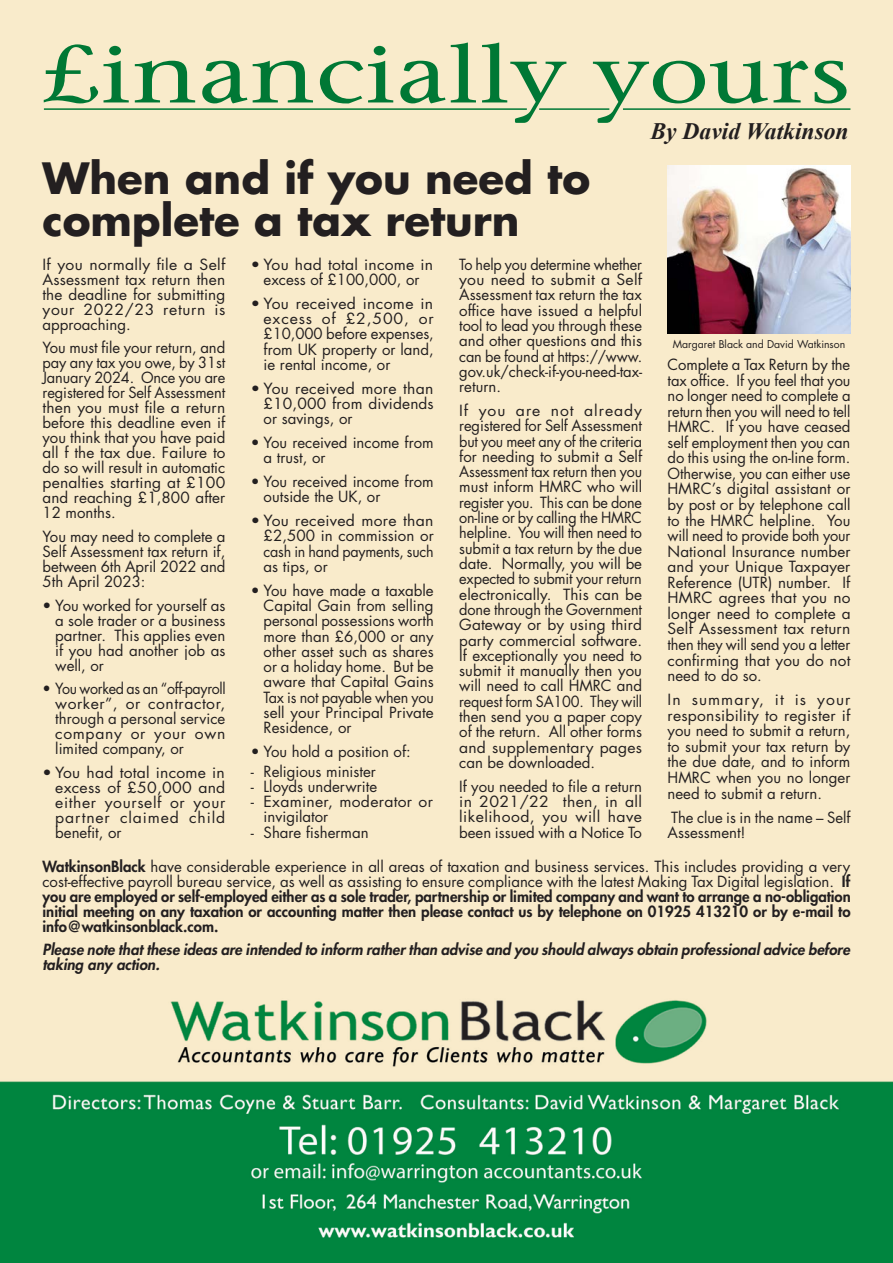
<style>
.page{position:relative;width:893px;height:1263px;background:#fff}
.page>*{position:absolute;margin:0;border:0;box-sizing:border-box;transform-origin:0 0}
.t1{font:500 81.6px "Stone Serif Std";color:#007835;scale:1.24 1}
.t2{font:700 42px/42px "Futura Std";color:#231f20}
.t3{font:italic 700 23.55px "Times New Roman";color:#231f20}
.t4{font:15px/15.6px "Futura Std";color:#231f20;text-align:justify}
.t5{font:15px/15.3px "Futura Std";color:#231f20;text-align:justify;scale:1.05 1}
.t6{font:800 15px/15px "Futura Std";color:#231f20;text-align:justify}
.t7{font:15px/15.3px "Futura Std";color:#231f20;text-align:justify;scale:.96 1}
.t8{font:italic 800 15px/15px "Futura Std";color:#231f20}
.t9{font:15px/15px "Futura Std";color:#231f20;text-align:justify;scale:.95 1}
.t10{font:10.5px "Futura Std";color:#231f20}
.s1{font-weight:400}
</style>
<div class="page">
<img style="left:0;top:0;width:893px;height:1263px">
<hr style="left:44px;top:108px;width:483px;height:2px;background:#007835">
<hr style="left:539px;top:108px;width:70px;height:2px;background:#007835">
<hr style="left:623px;top:108px;width:227px;height:2px;background:#007835">
<img style="left:668px;top:165px;width:182px;height:169px">
<h1 class="t1" style="left:43px;top:26px;width:653px">£inancially yours</h1>
<h3 class="t3" style="left:650px;top:114px;width:200px">By David Watkinson</h3>
<h2 class="t2" style="left:43px;top:157px;width:549px">When and if you need to complete a tax return</h2>
<p class="t5" style="left:43px;top:257px;width:176px">If you normally file a Self Assessment tax return then the deadline for submitting your 2022/23 return is approaching.</p>
<p class="t4" style="left:43px;top:340px;width:184px;line-height:15px">You must file your return, and pay any tax you owe, by 31st January 2024. Once you are registered for Self Assessment then you must file a return before this deadline even if you think that you have paid all f the tax due. Failure to do so will result in automatic penalties starting at £100 and reaching £1,800 after 12 months.</p>
<p class="t4" style="left:43px;top:529px;width:184px;line-height:15px">You may need to complete a Self Assessment tax return if, between 6th April 2022 and 5th April 2023:</p>
<p class="t4" style="left:55px;top:598px;width:172px;line-height:15px;text-indent:-13px">• You worked for yourself as a sole trader or a business partner. This applies even if you had another job as well, or</p>
<p class="t9" style="left:55px;top:681px;width:181px;text-indent:-13px">• You worked as an “off-payroll worker”, or contractor, through a personal service company or your own limited company, or</p>
<p class="t5" style="left:55px;top:765px;width:164px;text-indent:-13px">• You had total income in excess of £50,000 and either yourself or your partner claimed child benefit, or</p>
<p class="t7" style="left:459px;top:257px;width:192px">To help you determine whether you need to submit a Self Assessment tax return the tax office have issued a helpful tool to lead you through these and other questions and this can be found at https://www. gov.uk/check-if-you-need-tax&shy;return.</p>
<p class="t5" style="left:459px;top:403px;width:176px">If you are not already registered for Self Assessment but you meet any of the criteria for needing to submit a Self Assessment tax return then you must inform HMRC who will register you. This can be done on-line or by calling the HMRC helpline. You will then need to submit a tax return by the due date. Normally, you will be expected to submit your return electronically. This can be done through the Government Gateway or by using third party commercial software.<br>If exceptionally you need to submit it manually then you will need to call HMRC and request form SA100. They will then send you a paper copy of the return. All other forms and supplementary pages can be downloaded.</p>
<p class="t4" style="left:459px;top:779px;width:184px">If you needed to file a return in 2021/22 then, in all likelihood, you will have been issued with a Notice To</p>
<p class="t6" style="left:43px;top:859px;width:810px">WatkinsonBlack <span class="s1">have considerable experience in all areas of taxation and business services. This includes providing a very cost-effective payroll bureau service, as well as assisting to ensure compliance with the latest Making Tax Digital legislation.</span> If you are employed or self-employed either as a sole trader, partnership or limited company and want to arrange a no-obligation initial meeting on any taxation or accounting matter then please contact us by telephone on 01925 413210 or by e-mail to info@watkinsonblack.com.</p>
<p class="t8" style="left:43px;top:942px;width:809px">Please note that these ideas are intended to inform rather than advise and you should always obtain professional advice before taking any action.</p>
<p class="t5" style="left:251px;top:257px;width:175px;text-align:center">• You had total income in excess of £100,000, or</p>
<p class="t5" style="left:264px;top:296px;width:164px;text-indent:-13px">• You received income in excess of £2,500, or £10,000 before expenses, from UK property or land, ie rental income, or</p>
<p class="t5" style="left:264px;top:381px;width:164px;text-indent:-13px">• You received more than £10,000 from dividends or savings, or</p>
<p class="t4" style="left:264px;top:435px;width:172px;text-indent:-13px">• You received income from a trust, or</p>
<p class="t4" style="left:264px;top:474px;width:172px;text-indent:-13px">• You received income from outside the UK, or</p>
<p class="t5" style="left:264px;top:513px;width:164px;text-indent:-13px">• You received more than £2,500 in commission or cash in hand payments, such as tips, or</p>
<p class="t4" style="left:264px;top:583px;width:172px;text-indent:-13px">• You have made a taxable Capital Gain from selling personal possessions worth more than £6,000 or any other asset such as shares or a holiday home. But be aware that Capital Gains Tax is not payable when you sell your Principal Private Residence, or</p>
<p class="t4" style="left:251px;top:744px;width:161px">• You hold a position of:</p>
<p class="t4" style="left:251px;top:763px;width:127px">- Religious minister</p>
<p class="t4" style="left:251px;top:779px;width:128px">- Lloyds underwrite</p>
<p class="t5" style="left:264px;top:794px;width:163px;text-indent:-13px">- Examiner, moderator or invigilator</p>
<p class="t4" style="left:251px;top:824px;width:119px">- Share fisherman</p>
<p class="t10" style="left:673px;top:338px;width:174px">Margaret Black and David Watkinson</p>
<p class="t4" style="left:668px;top:357px;width:184px">Complete a Tax Return by the tax office. If you feel that you no longer need to complete a return then you will need to tell HMRC. If you have ceased self employment then you can do this using the on-line form.<br>Otherwise, you can either use HMRC’s digital assistant or by post or by telephone call to the HMRC helpline. You will need to provide both your National Insurance number and your Unique Taxpayer Reference (UTR) number. If HMRC agrees that you no longer need to complete a Self Assessment tax return then they will send you a letter confirming that you do not need to do so.</p>
<p class="t5" style="left:668px;top:692px;width:176px">In summary, it is your responsibility to register if you need to submit a return, to submit your tax return by the due date, and to inform HMRC when you no longer need to submit a return.</p>
<p class="t4" style="left:668px;top:809px;width:184px">The clue is in the name – Self<br>Assessment!</p>
</div>
